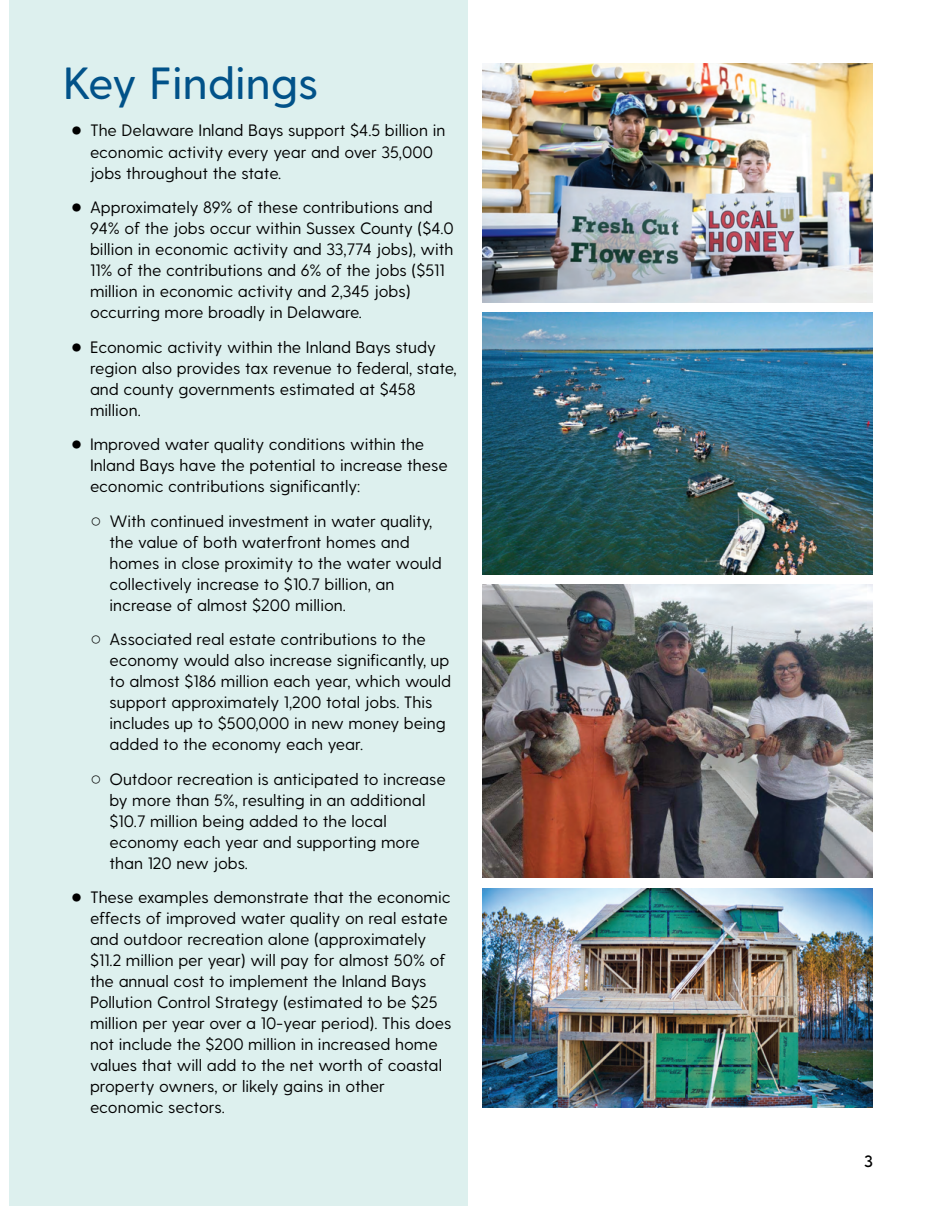
<style>
.page{position:relative;width:936px;height:1206px;background:#fff}
.page>*{position:absolute;margin:0;border:0;box-sizing:border-box;transform-origin:0 0}
.t1{font:500 45px "Greycliff CF";color:#015289}
.t2{font:16.5px/21px "Greycliff CF";color:#000}
.t3{font:600 16.5px "Greycliff CF";color:#000}
.s1{font-family:"Commercial Pi BT"}
.s2{color:#040503}
</style>
<div class="page">
<div style="left:9px;top:0;width:459px;height:1206px;background:#ddf0ee"></div>
<img style="left:483px;top:63px;width:390px;height:240px">
<img style="left:483px;top:888px;width:390px;height:220px">
<img style="left:483px;top:585px;width:390px;height:292px">
<img style="left:483px;top:313px;width:390px;height:262px">
<h1 class="t1" style="left:63px;top:57px;width:257px">Key Findings</h1>
<p class="t2" style="left:90px;top:121px;width:357px;text-indent:-18px"><span class="s1">1</span> <span class="s2">The Delawar</span>e Inland Bays support $4.5 billion in economic activity every year and over 35,000 jobs throughout the state.</p>
<p class="t2" style="left:90px;top:197px;width:365px;text-indent:-18px"><span class="s1">1</span> Approximately 89% of these contributions and 94% of the jobs occur within Sussex County ($4.0 billion in economic activity and 33,774 jobs), with 11% of the contributions and 6% of the jobs ($511 million in economic activity and 2,345 jobs) occurring more broadly in Delaware.</p>
<p class="t2" style="left:90px;top:337px;width:368px;text-indent:-18px"><span class="s1">1</span> Economic activity within the Inland Bays study region also provides tax revenue to federal, state, and county governments estimated at $458 million.</p>
<p class="t2" style="left:90px;top:434px;width:359px;text-indent:-18px"><span class="s1">1</span> Improved water quality conditions within the<br>Inland Bays have the potential to increase these economic contributions significantly:</p>
<p class="t2" style="left:110px;top:511px;width:334px;text-indent:-18px"><span class="s1">6</span> With continued investment in water quality, the value of both waterfront homes and homes in close proximity to the water would collectively increase to $10.7 billion, an increase of almost $200 million.</p>
<p class="t2" style="left:110px;top:629px;width:343px;text-indent:-18px"><span class="s1">6</span> Associated real estate contributions to the economy would also increase significantly, up to almost $186 million each year, which would support approximately 1,200 total jobs. This includes up to $500,000 in new money being added to the economy each year.</p>
<p class="t2" style="left:110px;top:769px;width:338px;text-indent:-18px"><span class="s1">6</span> Outdoor recreation is anticipated to increase by more than 5%, resulting in an additional $10.7 million being added to the local economy each year and supporting more than 120 new jobs.</p>
<p class="t2" style="left:90px;top:887px;width:363px;text-indent:-18px"><span class="s1">1</span> These examples demonstrate that the economic effects of improved water quality on real estate and outdoor recreation alone (approximately $11.2 million per year) will pay for almost 50% of the annual cost to implement the Inland Bays Pollution Control Strategy (estimated to be $25 million per year over a 10-year period). This does not include the $200 million in increased home values that will add to the net worth of coastal property owners, or likely gains in other economic sectors.</p>
<p class="t3" style="left:864px;top:1151px;width:10px">3</p>
</div>
